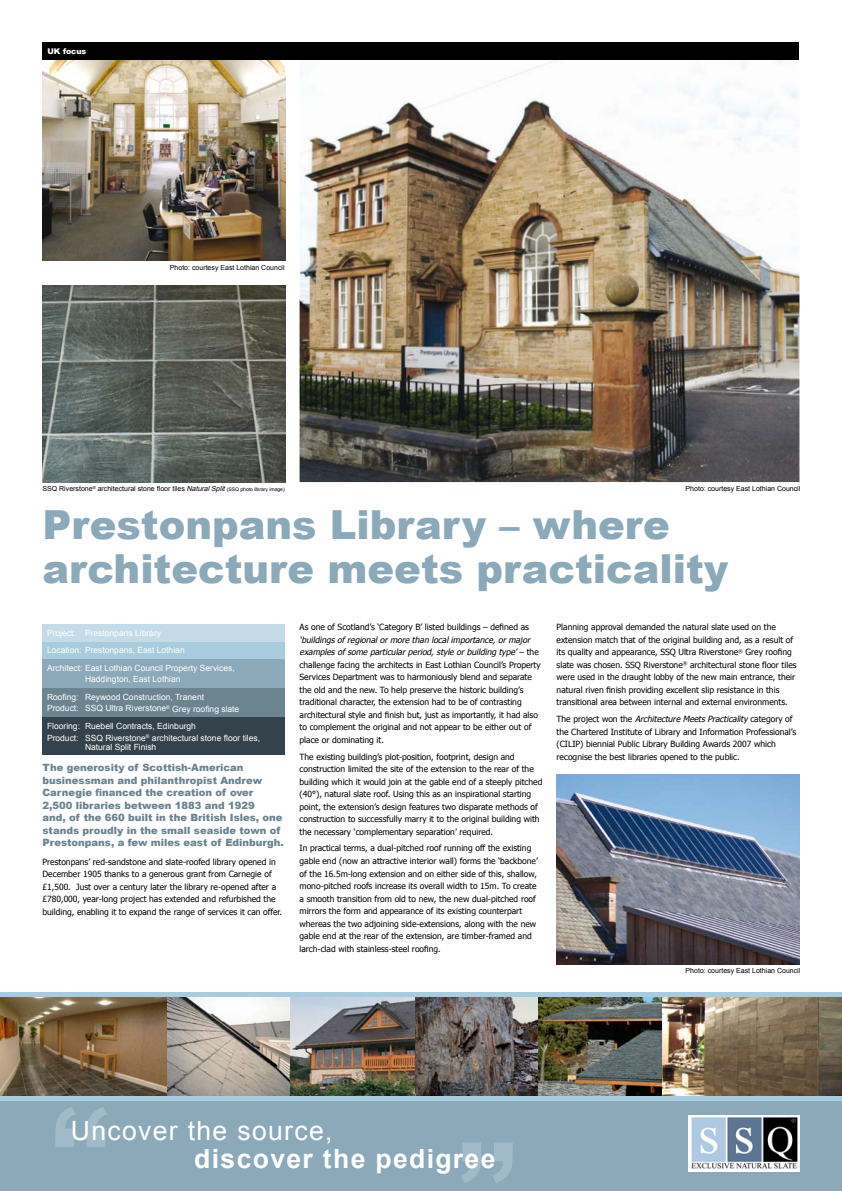
<style>
.page{position:relative;width:842px;height:1191px;background:#fff}
.page>*{position:absolute;margin:0;border:0;box-sizing:border-box;transform-origin:0 0}
.t1{font:700 136.7px "Arial";color:#a1bac7}
.t2{font:900 40px/44px "Arial";color:#8ba9b8}
.t3{font:700 26.6px "Arial";letter-spacing:.05em;color:#fff}
.t4{font:26.6px "Arial";letter-spacing:.05em;color:#fff}
.t5{font:900 10px/12.5px "Arial";color:#6b8490}
.t6{font:8.5px/12.5px "Tahoma";color:#020001}
.t7{font:8.5px/17.7px "Arial";color:#fff}
.t8{font:900 7.8px "Arial";color:#fff}
.t9{font:7px "Arial";color:#020001}
.s1{font-style:italic}
.s2{font-size:5px}
.s3{color:#34434b}
</style>
<div class="page">
<img style="left:300px;top:60px;width:499px;height:422px">
<img style="left:43px;top:60px;width:242px;height:201px">
<div style="left:0;top:1100px;width:842px;height:91px;background:#8ba9b8"></div>
<svg style="left:166px;top:997px;width:124px;height:99px"></svg>
<svg style="left:414px;top:997px;width:124px;height:99px;background:#696260"></svg>
<img style="left:290px;top:997px;width:124px;height:99px">
<img style="left:538px;top:997px;width:124px;height:99px">
<img style="left:662px;top:997px;width:180px;height:99px">
<svg style="left:0;top:997px;width:166px;height:99px;background:#7b6346"></svg>
<hr style="left:0;top:1096px;width:842px;height:4px;background:#a8ccdd">
<div style="left:0;top:992px;width:842px;height:5px;background:#a8ccdd"></div>
<img style="left:689px;top:1115px;width:110px;height:56px">
<div style="left:43px;top:43px;width:756px;height:17px;background:#000"></div>
<div style="left:43px;top:659px;width:242px;height:34px;background:#8ba9b8"></div>
<div style="left:43px;top:641px;width:242px;height:18px;background:#a8ccdd"></div>
<div style="left:43px;top:624px;width:242px;height:17px;background:#c5dce8"></div>
<div style="left:43px;top:688px;width:242px;height:33px;background:#6b8490"></div>
<img style="left:557px;top:774px;width:242px;height:190px">
<div style="left:43px;top:717px;width:242px;height:37px;background:#34434b"></div>
<img style="left:43px;top:285px;width:242px;height:197px">
<p class="t8" style="left:47px;top:47px;width:40px">UK focus</p>
<p class="t9" style="left:170px;top:263px;width:116px">Photo: courtesy East Lothian Council</p>
<p class="t9" style="left:43px;top:484px;width:244px">SSQ Riverstone<sup>®</sup> architectural stone floor tiles <span class="s1">NaturalSplit</span><span class="s2">(SSQ photo library image)</span></p>
<p class="t9" style="left:686px;top:484px;width:116px">Photo: courtesy East Lothian Council</p>
<h2 class="t2" style="left:43px;top:503px;width:687px">Prestonpans Library – where architecture meets practicality</h2>
<p class="t7" style="left:47px;top:624px;width:189px">Project: Prestonpans Library<br>Location: Prestonpans, East Lothian<br>Architect: East Lothian Council Property Services,</p>
<p class="t7" style="left:47px;top:670px;width:159px;text-indent:38px">Haddington, East Lothian<br>Roofing: Reywood Construction, Tranent</p>
<p class="t7" style="left:47px;top:699px;width:194px">Product: SSQ Ultra Riverstone<sup>®</sup> Grey roofing slate<br>Flooring: Ruebell Contracts, Edinburgh</p>
<p class="t7" style="left:47px;top:733px;width:215px;line-height:9px">Product: SSQ Riverstone<sup>®</sup> architectural stone floor tiles,<br><span class="s3">Product:</span> Natural Split Finish</p>
<p class="t5" style="left:43px;top:761px;width:243px">The generosity of Scottish-American businessman and philanthropist Andrew Carnegie financed the creation of over 2,500 libraries between 1883 and 1929<br>and, of the 660 built in the British Isles, one stands proudly in the small seaside town of Prestonpans, a few miles east of Edinburgh.</p>
<p class="t6" style="left:43px;top:855px;width:241px">Prestonpans’ red-sandstone and slate-roofed library opened in December 1905 thanks to a generous grant from Carnegie of £1,500. Just over a century later the library re-opened after a £780,000, year-long project has extended and refurbished the building, enabling it to expand the range of services it can offer.</p>
<p class="t6" style="left:300px;top:621px;width:231px">As one of Scotland’s ‘Category B’ listed buildings – defined as</p>
<p class="t6" style="left:300px;top:633px;width:243px"><span class="s1">‘buildingsofregionalormore than localimportance,ormajor examplesofsome particularperiod,style orbuilding type’</span> – t h e challenge facing the architects in East Lothian Council’s Property Services Department was to harmoniously blend and separate the old and the new. To help preserve the historic building’s traditional character, the extension had to be of contrasting architectural style and finish but, just as importantly, it had also to complement the original and not appear to be either out of place or dominating it.</p>
<p class="t6" style="left:300px;top:750px;width:244px">The existing building’s plot-position, footprint, design and construction limited the site of the extension to the rear of the building which it would join at the gable end of a steeply pitched (40°), natural slate roof. Using this as an inspirational starting point, the extension’s design features two disparate methods of construction to successfully marry it to the original building with the necessary ‘complementary separation’ required.</p>
<p class="t6" style="left:300px;top:842px;width:240px">In practical terms, a dual-pitched roof running off the existing gable end (now an attractive interior wall) forms the ‘backbone’ of the 16.5m-long extension and on either side of this, shallow, mono-pitched roofs increase its overall width to 15m. To create a smooth transition from old to new, the new dual-pitched roof mirrors the form and appearance of its existing counterpart whereas the two adjoining side-extensions, along with the new gable end at the rear of the extension, are timber-framed and larch-clad with stainless-steel roofing.</p>
<p class="t6" style="left:557px;top:621px;width:242px">Planning approval demanded the natural slate used on the extension match that of the original building and, as a result of its quality and appearance, SSQ Ultra Riverstone<sup>®</sup> Grey roofing slate was chosen. SSQ Riverstone<sup>®</sup> architectural stone floor tiles were used in the draught lobby of the new main entrance, their natural riven finish providing excellent slip resistance in this transitional area between internal and external environments.</p>
<p class="t6" style="left:557px;top:712px;width:241px">T h e p r oj e c t w o n t h e <span class="s1">Architecture MeetsPracticality</span> c a t e g o r y o f the Chartered Institute of Library and Information Professional’s (CILIP) biennial Public Library Building Awards 2007 which recognise the best libraries opened to the public.</p>
<p class="t9" style="left:686px;top:966px;width:116px">Photo: courtesy East Lothian Council</p>
<h1 class="t1" style="left:47px;top:1080px;width:70px">“</h1>
<h3 class="t4" style="left:71px;top:1115px;width:263px">Uncover the source,</h3>
<h3 class="t3" style="left:194px;top:1144px;width:303px">discover the pedigree</h3>
<h1 class="t1" style="left:454px;top:1115px;width:70px">”</h1>
</div>
